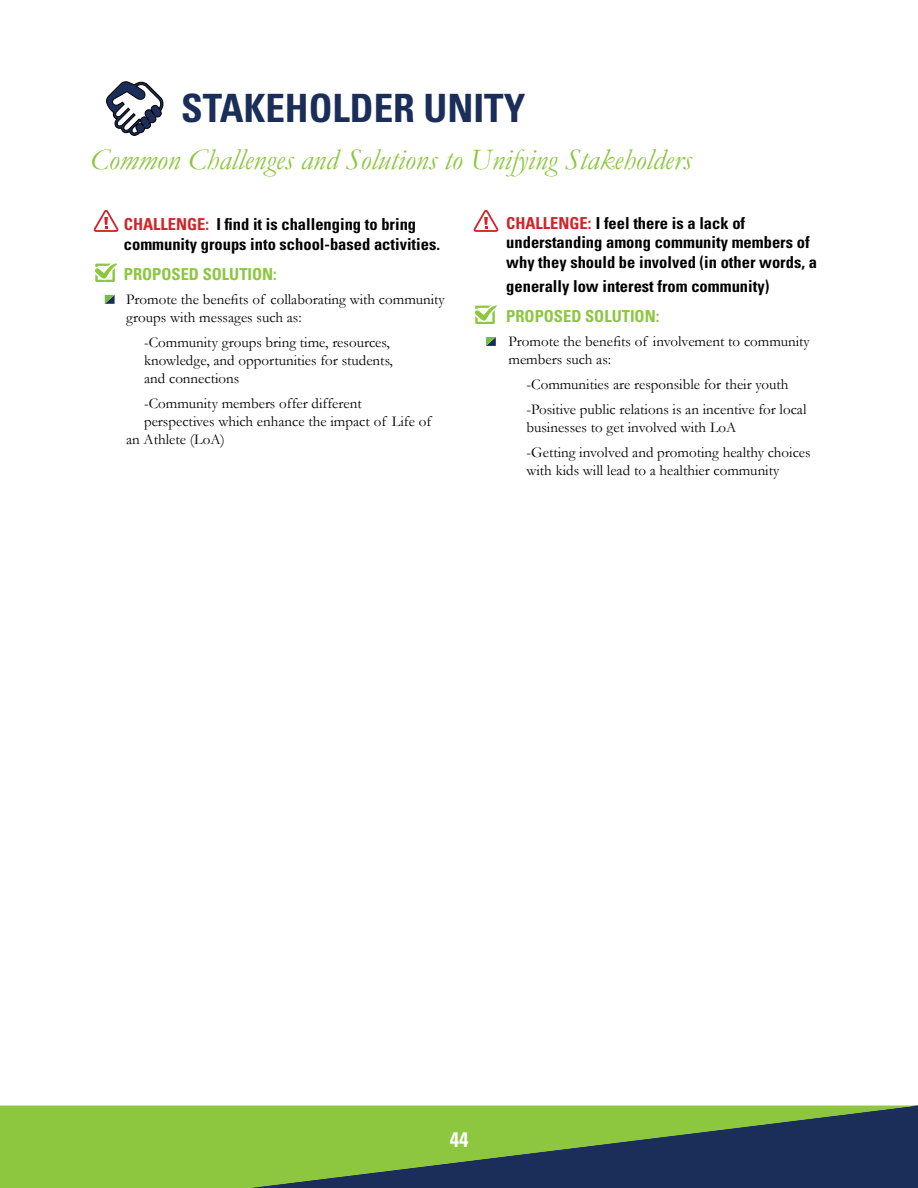
<style>
.page{position:relative;width:918px;height:1188px;background:#fff}
.page>*{position:absolute;margin:0;border:0;box-sizing:border-box;transform-origin:0 0}
.t1{font:700 condensed 39px "Univers LT Std";color:#1b2e59}
.t2{font:italic 30px "Garamond";color:#8dc63f}
.t3{font:700 condensed 21px "Univers LT Std";color:#fff}
.t4{font:700 condensed 16.5px/19.8px "Univers LT Std";color:#000}
.t5{font:700 condensed 16.5px "Univers LT Std";color:#8dc63f}
.t6{font:15px/18px "Garamond";color:#000}
.s1{color:#d2232a}
</style>
<div class="page">
<svg style="left:105px;top:295px;width:10px;height:9px"></svg>
<svg style="left:486px;top:337px;width:10px;height:9px"></svg>
<svg style="left:93px;top:210px;width:26px;height:22px"></svg>
<svg style="left:95px;top:263px;width:22px;height:19px"></svg>
<svg style="left:473px;top:210px;width:26px;height:22px"></svg>
<svg style="left:474px;top:305px;width:23px;height:19px"></svg>
<svg style="left:106px;top:81px;width:58px;height:55px"></svg>
<svg style="left:0;top:1106px;width:918px;height:82px;background:#648f48"></svg>
<h1 class="t1" style="left:181px;top:84px;width:346px">STAKEHOLDER UNITY</h1>
<h2 class="t2" style="left:90px;top:139px;width:603px">Common Challenges and Solutions to Unifying Stakeholders</h2>
<p class="t4" style="left:124px;top:214px;width:318px"><span class="s1">CHALLENGE:</span> I find it is challenging to bring community groups into school-based activities.</p>
<p class="t5" style="left:124px;top:264px;width:155px">PROPOSED SOLUTION:</p>
<p class="t6" style="left:126px;top:290px;width:320px">Promote the benefits of collaborating with community groups with messages such as:</p>
<p class="t6" style="left:144px;top:333px;width:250px">-Community groups bring time, resources, knowledge, and opportunities for students, and connections</p>
<p class="t6" style="left:144px;top:394px;width:219px">-Community members offer different</p>
<p class="t6" style="left:144px;top:412px;width:289px">perspectives which enhance the impact of Life of</p>
<p class="t6" style="left:126px;top:430px;width:100px">an Athlete (LoA)</p>
<p class="t4" style="left:506px;top:213px;width:312px"><span class="s1">CHALLENGE:</span> I feel there is a lack of understanding among community members of why they should be involved (in other words, a</p>
<p class="t4" style="left:506px;top:276px;width:265px">generally low interest from community)</p>
<p class="t5" style="left:506px;top:306px;width:155px">PROPOSED SOLUTION:</p>
<p class="t6" style="left:508px;top:332px;width:303px">Promote the benefits of involvement to community members such as:</p>
<p class="t6" style="left:526px;top:372px;width:281px;line-height:24.8px">-Communities are responsible for their youth -Positive public relations is an incentive for local</p>
<p class="t6" style="left:526px;top:415px;width:286px;line-height:24.8px">businesses to get involved with LoA<br>-Getting involved and promoting healthy choices</p>
<p class="t6" style="left:526px;top:461px;width:254px">with kids will lead to a healthier community</p>
<h3 class="t3" style="left:450px;top:1126px;width:20px">44</h3>
<h3 class="t3" style="left:450px;top:1126px;width:11px">5</h3>
</div>
